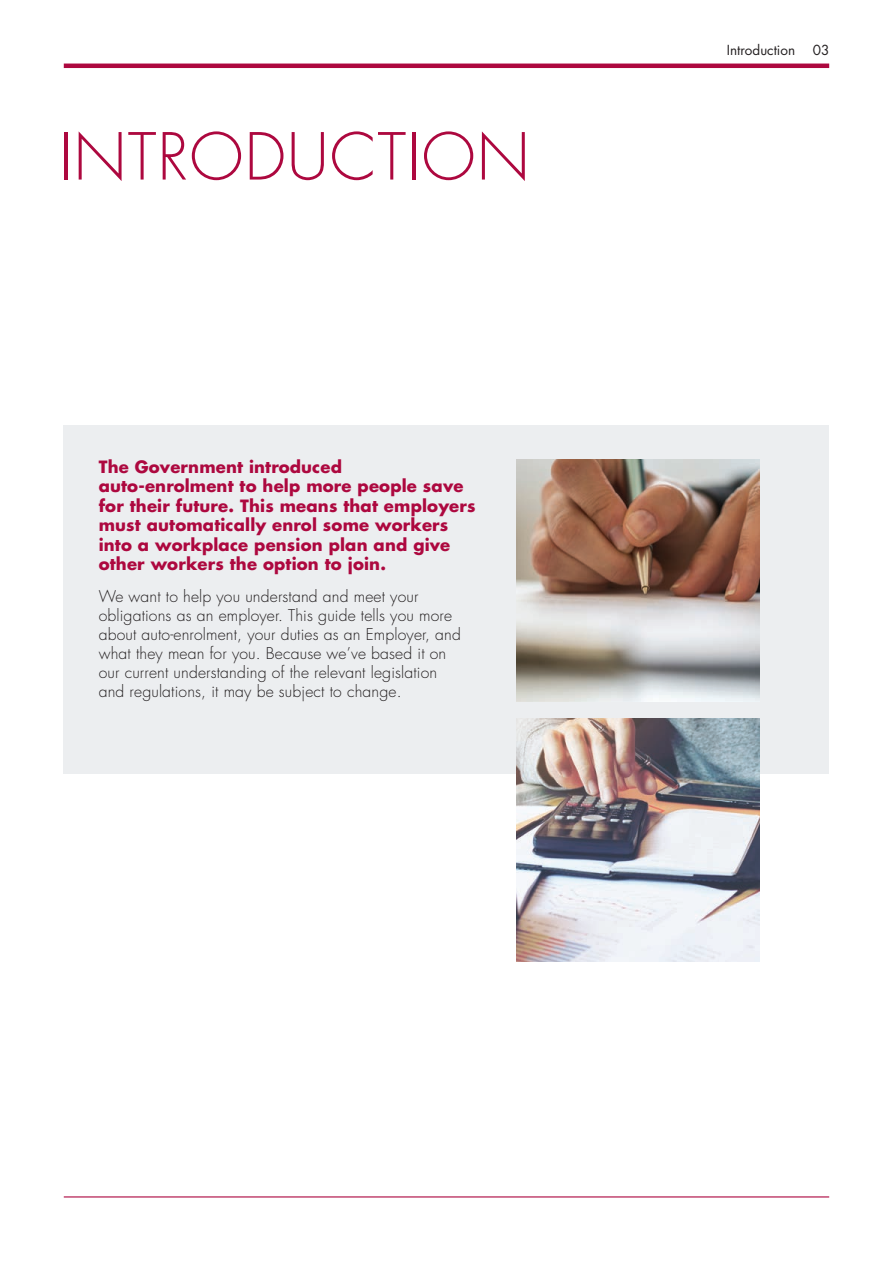
<style>
.page{position:relative;width:893px;height:1263px;background:#fff}
.page>*{position:absolute;margin:0;border:0;box-sizing:border-box;transform-origin:0 0}
.t1{font:300 63px "Futura Std";letter-spacing:.02em;color:#ad083f}
.t2{font:700 16.5px/19.5px "Futura Std";letter-spacing:.01em;color:#ad083f}
.t3{font:300 15.75px/18.9px "Futura Std";letter-spacing:.01em;color:#231f20}
.t4{font:13.5px "Futura Std";color:#231f20}
</style>
<div class="page">
<hr style="left:64px;top:64px;width:765px;height:4px;background:#ad083f">
<hr style="left:64px;top:1196px;width:765px;height:1px;background:#ad083f">
<div style="left:64px;top:425px;width:765px;height:349px;background:#eceef0"></div>
<img style="left:517px;top:459px;width:242px;height:243px">
<img style="left:517px;top:719px;width:242px;height:242px">
<h1 class="t1" style="left:59px;top:118px;width:472px">INTRODUCTION</h1>
<p class="t2" style="left:99px;top:457px;width:378px">The Government introduced auto-enrolment to help more people save for their future. This means that employers must automatically enrol some workers into a workplace pension plan and give other workers the option to join.</p>
<p class="t3" style="left:99px;top:587px;width:364px">We want to help you understand and meet your obligations as an employer. This guide tells you more about auto-enrolment, your duties as an Employer, and what they mean for you. Because we’ve based it on our current understanding of the relevant legislation and regulations, it may be subject to change.</p>
<p class="t4" style="left:727px;top:41px;width:70px">Introduction</p>
<p class="t4" style="left:813px;top:41px;width:18px">03</p>
</div>
